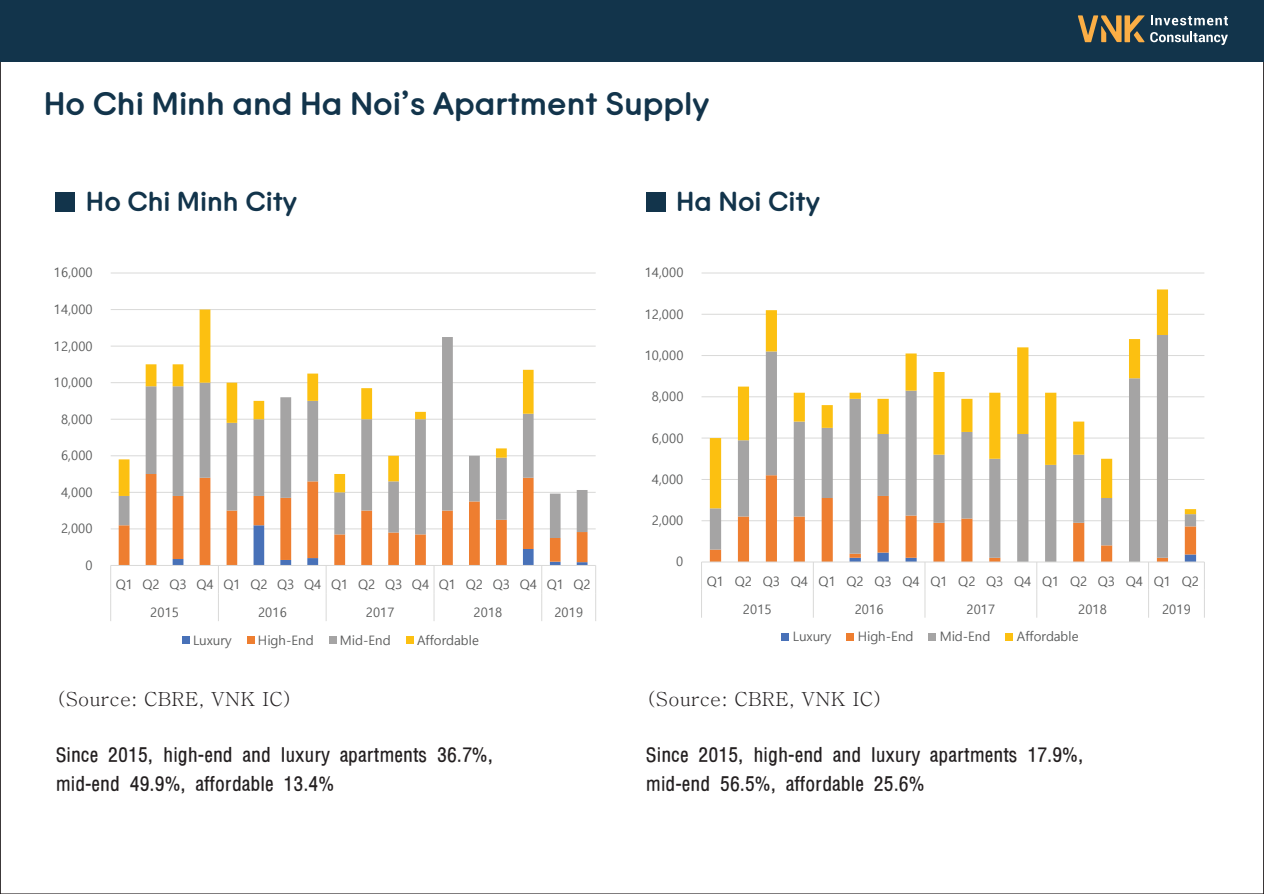
<style>
.page{position:relative;width:1264px;height:894px;background:#fff}
.page>*{position:absolute;margin:0;border:0;box-sizing:border-box;transform-origin:0 0}
.t1{font:30.15px "Typo Dodam M";color:#12344b}
.t2{font:25.5px "Typo Dodam M";color:#12344b}
.t3{font:500 19.35px "Adobe Myungjo Std";color:#231f20}
.t4{font:18px/28.5px "Moeum TR HM";color:#231f20}
.t5{font:13.05px/27.9px "Malgun Gothic";letter-spacing:.005em;color:#595a5a}
</style>
<div class="page">
<div style="left:0;top:0;width:1264px;height:61px;background:#12344b"></div>
<svg style="left:1078px;top:15px;width:66px;height:27px"></svg>
<svg style="left:1151px;top:15px;width:77px;height:10px"></svg>
<svg style="left:1150px;top:31px;width:78px;height:14px"></svg>
<hr style="left:111px;top:272px;width:485px;height:1px;background:#d9d9d8">
<hr style="left:111px;top:309px;width:485px;height:1px;background:#d9d9d8">
<hr style="left:111px;top:345px;width:485px;height:1px;background:#d9d9d8">
<hr style="left:111px;top:382px;width:485px;height:1px;background:#d9d9d8">
<hr style="left:111px;top:418px;width:485px;height:1px;background:#d9d9d8">
<hr style="left:111px;top:455px;width:485px;height:1px;background:#d9d9d8">
<hr style="left:111px;top:491px;width:485px;height:1px;background:#d9d9d8">
<hr style="left:111px;top:528px;width:485px;height:1px;background:#d9d9d8">
<svg style="left:533px;top:345px;width:54px;height:129px"></svg>
<svg style="left:119px;top:309px;width:414px;height:165px"></svg>
<hr style="left:111px;top:564px;width:485px;height:1px;background:#d9d9d8">
<svg style="left:595px;top:565px;width:1px;height:56px"></svg>
<svg style="left:119px;top:474px;width:468px;height:147px"></svg>
<svg style="left:110px;top:565px;width:1px;height:56px"></svg>
<div style="left:182px;top:636px;width:8px;height:7px;background:#4871b8"></div>
<div style="left:247px;top:636px;width:7px;height:7px;background:#ee7e30"></div>
<div style="left:329px;top:636px;width:7px;height:7px;background:#a5a4a4"></div>
<div style="left:406px;top:636px;width:7px;height:7px;background:#fcc011"></div>
<hr style="left:701px;top:272px;width:503px;height:1px;background:#d9d9d8">
<hr style="left:701px;top:314px;width:503px;height:1px;background:#d9d9d8">
<hr style="left:701px;top:355px;width:503px;height:1px;background:#d9d9d8">
<hr style="left:701px;top:396px;width:503px;height:1px;background:#d9d9d8">
<hr style="left:701px;top:437px;width:503px;height:1px;background:#d9d9d8">
<hr style="left:701px;top:479px;width:503px;height:1px;background:#d9d9d8">
<hr style="left:701px;top:520px;width:503px;height:1px;background:#d9d9d8">
<svg style="left:710px;top:289px;width:486px;height:186px"></svg>
<hr style="left:701px;top:561px;width:503px;height:1px;background:#d9d9d8">
<svg style="left:1204px;top:562px;width:1px;height:55px"></svg>
<svg style="left:710px;top:475px;width:486px;height:142px"></svg>
<svg style="left:701px;top:562px;width:1px;height:55px"></svg>
<div style="left:781px;top:632px;width:8px;height:8px;background:#4871b8"></div>
<div style="left:846px;top:632px;width:8px;height:8px;background:#ee7e30"></div>
<div style="left:928px;top:632px;width:8px;height:8px;background:#a5a4a4"></div>
<div style="left:1005px;top:632px;width:8px;height:8px;background:#fcc011"></div>
<div style="left:646px;top:192px;width:19px;height:19px;background:#12344b"></div>
<div style="left:56px;top:192px;width:19px;height:19px;background:#12344b"></div>
<h1 class="t1" style="left:44px;top:89px;width:667px">Ho Chi Minh and Ha Noi’s Apartment Supply</h1>
<h2 class="t2" style="left:86px;top:189px;width:213px">Ho Chi Minh City</h2>
<p class="t5" style="left:54px;top:259px;width:40px">16,000</p>
<p class="t5" style="left:54px;top:295px;width:40px">14,000</p>
<p class="t5" style="left:54px;top:332px;width:40px">12,000</p>
<p class="t5" style="left:54px;top:368px;width:40px">10,000</p>
<p class="t5" style="left:61px;top:405px;width:33px">8,000</p>
<p class="t5" style="left:61px;top:441px;width:33px">6,000</p>
<p class="t5" style="left:61px;top:478px;width:33px">4,000</p>
<p class="t5" style="left:61px;top:514px;width:33px">2,000</p>
<p class="t5" style="left:85px;top:551px;width:9px">0</p>
<p class="t5" style="left:150px;top:570px;width:442px;text-indent:-35px">Q1 Q2 Q3 Q4 Q1 Q2 Q3 Q4 Q1 Q2 Q3 Q4 Q1 Q2 Q3 Q4 Q1 Q2<br>2015</p>
<p class="t5" style="left:258px;top:598px;width:30px">2016</p>
<p class="t5" style="left:366px;top:598px;width:30px">2017</p>
<p class="t5" style="left:473px;top:598px;width:30px">2018</p>
<p class="t5" style="left:554px;top:598px;width:30px">2019</p>
<p class="t5" style="left:193px;top:626px;width:40px">Luxury</p>
<p class="t5" style="left:258px;top:626px;width:57px">High-End</p>
<p class="t5" style="left:340px;top:626px;width:52px">Mid-End</p>
<p class="t5" style="left:417px;top:626px;width:63px">Affordable</p>
<h2 class="t2" style="left:676px;top:189px;width:145px">Ha Noi City</h2>
<p class="t5" style="left:645px;top:259px;width:40px">14,000</p>
<p class="t5" style="left:645px;top:300px;width:40px">12,000</p>
<p class="t5" style="left:645px;top:341px;width:40px">10,000</p>
<p class="t5" style="left:652px;top:383px;width:33px">8,000</p>
<p class="t5" style="left:652px;top:424px;width:33px">6,000</p>
<p class="t5" style="left:652px;top:465px;width:33px">4,000</p>
<p class="t5" style="left:652px;top:506px;width:33px">2,000</p>
<p class="t5" style="left:676px;top:548px;width:9px">0</p>
<p class="t5" style="left:743px;top:567px;width:457px;text-indent:-36px">Q1 Q2 Q3 Q4 Q1 Q2 Q3 Q4 Q1 Q2 Q3 Q4 Q1 Q2 Q3 Q4 Q1 Q2<br>2015</p>
<p class="t5" style="left:854px;top:595px;width:30px">2016</p>
<p class="t5" style="left:966px;top:595px;width:30px">2017</p>
<p class="t5" style="left:1078px;top:595px;width:30px">2018</p>
<p class="t5" style="left:1162px;top:595px;width:30px">2019</p>
<p class="t5" style="left:793px;top:622px;width:40px">Luxury</p>
<p class="t5" style="left:857px;top:622px;width:57px">High-End</p>
<p class="t5" style="left:939px;top:622px;width:52px">Mid-End</p>
<p class="t5" style="left:1016px;top:622px;width:63px">Affordable</p>
<h3 class="t3" style="left:56px;top:688px;width:239px">(Source: CBRE, VNK IC)</h3>
<h3 class="t3" style="left:646px;top:688px;width:239px">(Source: CBRE, VNK IC)</h3>
<h3 class="t4" style="left:56px;top:741px;width:439px">Since 2015, high-end and luxury apartments 36.7%, mid-end 49.9%, affordable 13.4%</h3>
<h3 class="t4" style="left:646px;top:741px;width:439px">Since 2015, high-end and luxury apartments 17.9%, mid-end 56.5%, affordable 25.6%</h3>
</div>
